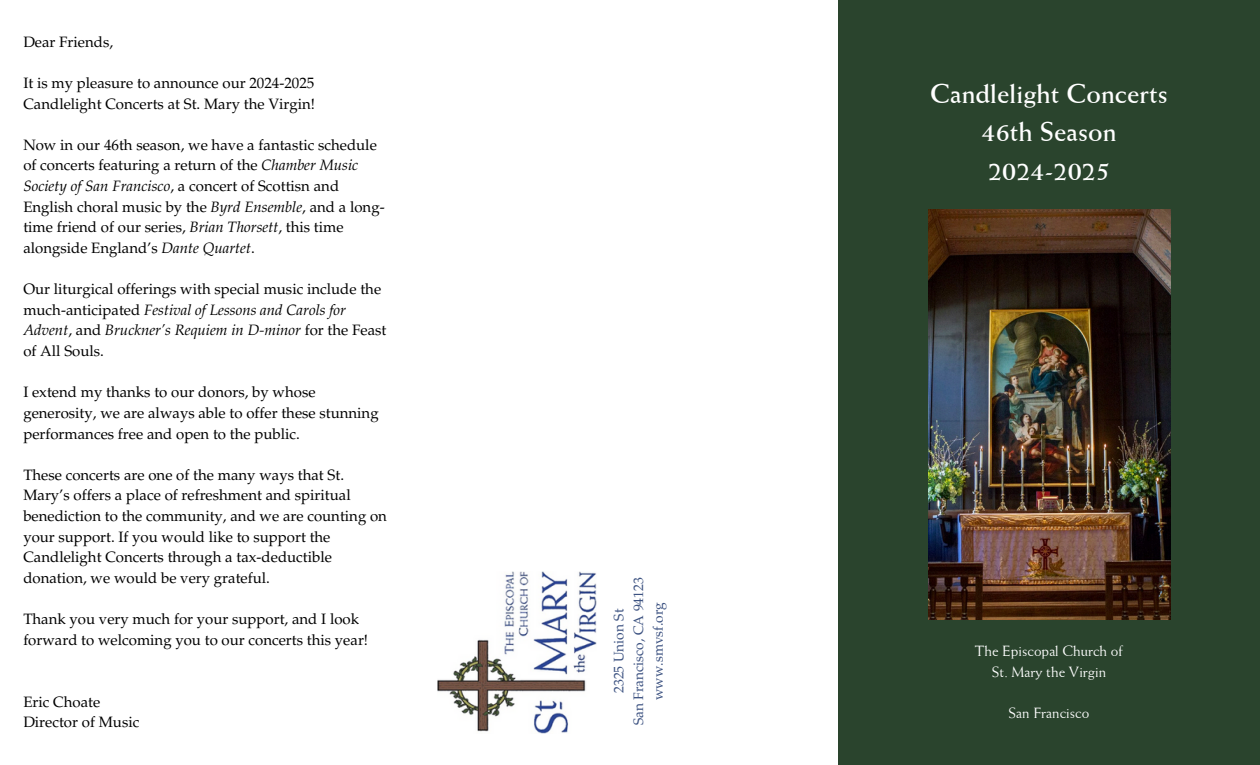
<style>
.page{position:relative;width:1260px;height:765px;background:#fff}
.page>*{position:absolute;margin:0;border:0;box-sizing:border-box;transform-origin:0 0}
.t1{font:700 27.5px/38.5px "Weiss BT";color:#fff;text-align:center}
.t2{font:15px/20.6px "Palatino LT Pro";color:#000}
.t3{font:15px "Weiss BT";color:#fff}
.t4{font:13.75px "Palatino LT Pro";color:#3c5281}
.s1{font-style:italic}
</style>
<div class="page">
<div style="left:838px;top:0;width:422px;height:765px;background:#2a442d"></div>
<img style="left:438px;top:572px;width:159px;height:162px">
<img style="left:928px;top:210px;width:242px;height:410px">
<p class="t2" style="left:23px;top:33px;width:91px">Dear Friends,</p>
<p class="t2" style="left:23px;top:74px;width:293px">It is my pleasure to announce our 2024-2025<br>Candlelight Concerts at St. Mary the Virgin!</p>
<p class="t2" style="left:23px;top:136px;width:363px">Now in our 46th season, we have a fantastic schedule of concerts featuring a return of the <span class="s1">Chamber Music Society of San Francisco</span>, a concert of Scottisn and English choral music by the <span class="s1">Byrd Ensemble</span>, and a long&shy;time friend of our series, <span class="s1">Brian Thorsett</span>, this time alongside England’s <span class="s1">Dante Quartet</span>.</p>
<p class="t2" style="left:23px;top:280px;width:365px">Our liturgical offerings with special music include the much-anticipated <span class="s1">Festival of Lessons and Carols for Advent</span>, and <span class="s1">Bruckner’s Requiem in D-minor</span> for the Feast of All Souls.</p>
<h1 class="t2" style="left:23px;top:384px;width:357px">I extend my thanks to our donors, by whose generosity, we are always able to offer these stunning performances free and open to the public.</h1>
<p class="t2" style="left:23px;top:466px;width:365px">These concerts are one of the many ways that St.<br>Mary’s offers a place of refreshment and spiritual benediction to the community, and we are counting on your support. If you would like to support the Candlelight Concerts through a tax-deductible donation, we would be very grateful.</p>
<p class="t2" style="left:23px;top:610px;width:346px">Thank you very much for your support, and I look forward to welcoming you to our concerts this year!</p>
<p class="t2" style="left:23px;top:693px;width:78px">Eric Choate</p>
<p class="t2" style="left:23px;top:714px;width:118px">Director of Music</p>
<p class="t4" style="left:614px;top:693px;width:86px;rotate:-90deg">2325 Union St</p>
<p class="t4" style="left:633px;top:725px;width:150px;rotate:-90deg">San Francisco, CA 94123</p>
<p class="t4" style="left:653px;top:700px;width:99px;rotate:-90deg">www.smvsf.org</p>
<p class="t1" style="left:930px;top:74px;width:239px">Candlelight Concerts<br>46th Season<br>2024-2025</p>
<p class="t3" style="left:975px;top:642px;width:149px">The Episcopal Church of</p>
<p class="t3" style="left:992px;top:663px;width:116px">St. Mary the Virgin</p>
<p class="t3" style="left:1009px;top:704px;width:82px">San Francisco</p>
</div>
